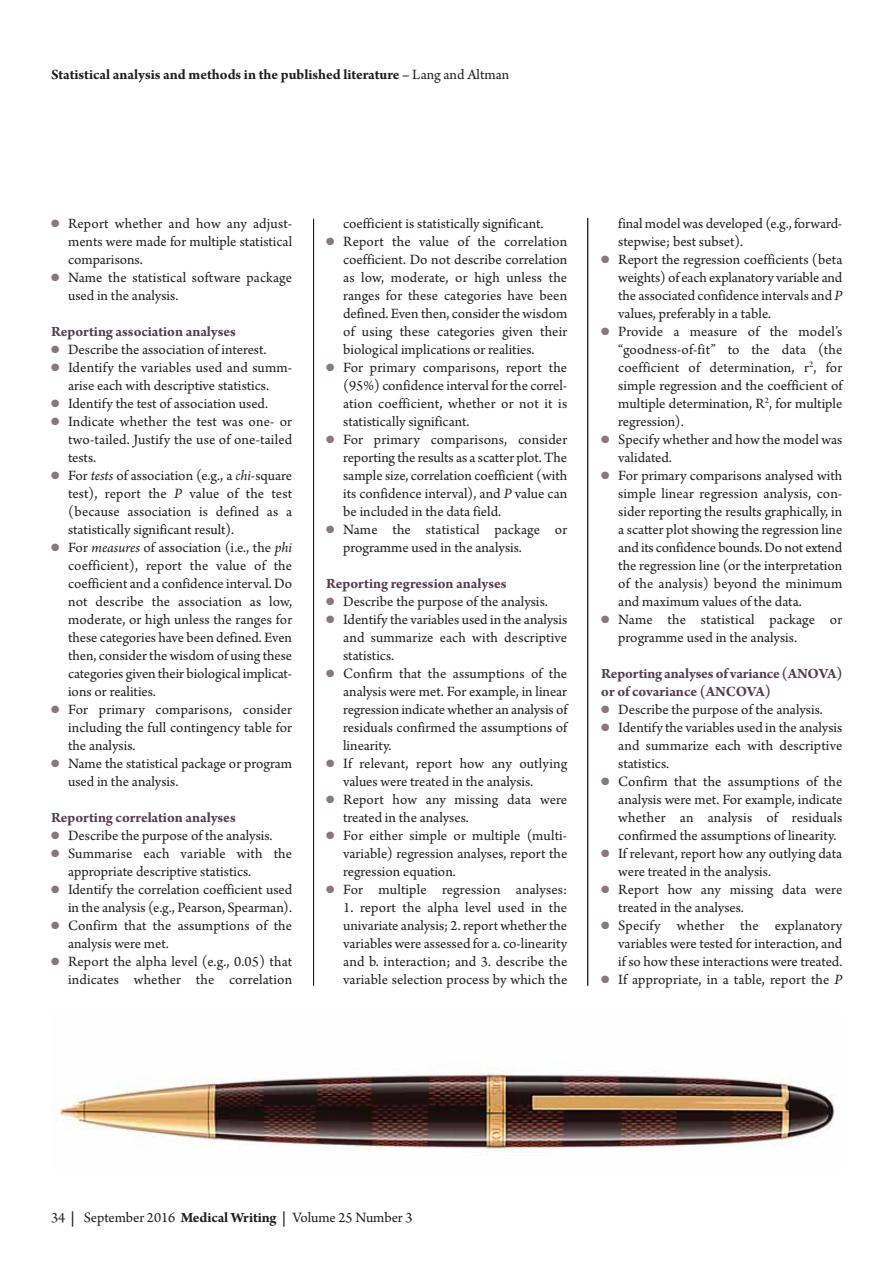
<style>
.page{position:relative;width:893px;height:1263px;background:#fff}
.page>*{position:absolute;margin:0;border:0;box-sizing:border-box;transform-origin:0 0}
.t1{font:15px/18px "Arno Pro";color:#231f20;text-align:justify}
.t2{font:700 15px/18px "Arno Pro";color:#573c4d}
.t3{font:700 15px "Arno Pro";color:#231f20}
.s1{font-weight:400}
.s2{color:#8a7580}
.s3{font-style:italic}
.s4{font-weight:700}
</style>
<div class="page">
<hr style="left:587px;top:218px;width:1px;height:768px;background:#231f20">
<hr style="left:313px;top:219px;width:1px;height:767px;background:#231f20">
<img style="left:51px;top:1067px;width:784px;height:82px">
<p class="t3" style="left:51px;top:69px;width:459px">Statistical analysis and methods in the published literature – <span class="s1">Lang and Altman</span></p>
<p class="t1" style="left:68px;top:216px;width:225px;text-indent:-17px"><span class="s2">●</span> Report whether and how any adjust - ments were made for multiple statistical comparisons.</p>
<p class="t1" style="left:68px;top:270px;width:225px;text-indent:-17px"><span class="s2">●</span> Name the statistical software package used in the analysis.</p>
<p class="t2" style="left:51px;top:324px;width:186px">Reporting association analyses</p>
<p class="t1" style="left:51px;top:342px;width:217px"><span class="s2">●</span> Describe the association of interest.</p>
<p class="t1" style="left:51px;top:360px;width:243px;text-align:center"><span class="s2">●</span> Identify the variables used and summ - arise each with descriptive statistics.</p>
<p class="t1" style="left:51px;top:396px;width:218px"><span class="s2">●</span> Identify the test of association used.</p>
<p class="t1" style="left:68px;top:414px;width:225px;text-indent:-17px"><span class="s2">●</span> Indicate whether the test was one- or two-tailed. Justify the use of one-tailed tests.</p>
<p class="t1" style="left:68px;top:468px;width:225px;text-indent:-17px"><span class="s2">●</span> For <span class="s3">tests</span> of association (e.g., a <span class="s3">chi</span>-square test), report the <span class="s3">P</span> value of the test (because association is defined as a statistically significant result).</p>
<p class="t1" style="left:68px;top:540px;width:226px;text-indent:-17px"><span class="s2">●</span> For <span class="s3">measures</span> of association (i.e., the <span class="s3">phi </span>coefficient), report the value of the coefficient and a confidence interval. Do not describe the association as low, moderate, or high unless the ranges for these categories have been defined. Even then, consider the wisdom of using these categories given their biological implicat - ions or realities.</p>
<p class="t1" style="left:68px;top:702px;width:225px;text-indent:-17px"><span class="s2">●</span> For primary comparisons, consider including the full contingency table for the analysis.</p>
<p class="t1" style="left:68px;top:756px;width:225px;text-indent:-17px"><span class="s2">●</span> Name the statistical package or program used in the analysis.</p>
<p class="t2" style="left:51px;top:810px;width:186px">Reporting correlation analyses</p>
<p class="t1" style="left:51px;top:828px;width:223px"><span class="s2">●</span> Describe the purpose of the analysis.</p>
<p class="t1" style="left:68px;top:846px;width:225px;text-indent:-17px"><span class="s2">●</span> Summarise each variable with the appropriate descriptive statistics.</p>
<p class="t1" style="left:51px;top:882px;width:243px;text-align:right"><span class="s2">●</span> Identify the correlation coefficient used in the analysis (e.g., Pearson, Spearman).</p>
<p class="t1" style="left:68px;top:918px;width:225px;text-indent:-17px"><span class="s2">●</span> Confirm that the assumptions of the analysis were met.</p>
<p class="t1" style="left:51px;top:954px;width:242px;text-align:right"><span class="s2">●</span> Report the alpha level (e.g., 0.05) that indicates whether the correlation</p>
<p class="t1" style="left:343px;top:216px;width:202px">coefficient is statistically significant.</p>
<p class="t1" style="left:343px;top:234px;width:226px;text-indent:-17px"><span class="s2">●</span> Report the value of the correlation coefficient. Do not describe correlation as low, moderate, or high unless the ranges for these categories have been defined. Even then, consider the wisdom of using these categories given their biological implications or realities.</p>
<p class="t1" style="left:343px;top:360px;width:225px;text-indent:-17px"><span class="s2">●</span> For primary comparisons, report the (95%) confidence interval for the correl - ation coefficient, whether or not it is statistically significant.</p>
<p class="t1" style="left:343px;top:432px;width:226px;text-indent:-17px"><span class="s2">●</span> For primary comparisons, consider reporting the results as a scatter plot. The sample size, correlation coefficient (with its confidence interval), and <span class="s3">P</span> value can be included in the data field.</p>
<p class="t1" style="left:343px;top:522px;width:225px;text-indent:-17px"><span class="s2">●</span> Name the statistical package or programme used in the analysis.</p>
<p class="t2" style="left:326px;top:576px;width:182px">Reporting regression analyses</p>
<p class="t1" style="left:326px;top:594px;width:223px"><span class="s2">●</span> Describe the purpose of the analysis.</p>
<p class="t1" style="left:343px;top:612px;width:225px;text-indent:-17px"><span class="s2">●</span> Identify the variables used in the analysis and summarize each with descriptive statistics.</p>
<p class="t1" style="left:343px;top:666px;width:225px;text-indent:-17px"><span class="s2">●</span> Confirm that the assumptions of the analysis were met. For example, in linear regression indicate whether an analysis of residuals confirmed the assumptions of linearity.</p>
<p class="t1" style="left:343px;top:756px;width:225px;text-indent:-17px"><span class="s2">●</span> If relevant, report how any outlying values were treated in the analysis.</p>
<p class="t1" style="left:343px;top:792px;width:225px;text-indent:-17px"><span class="s2">●</span> Report how any missing data were treated in the analyses.</p>
<p class="t1" style="left:343px;top:828px;width:226px;text-indent:-17px"><span class="s2">●</span> For either simple or multiple (multi - variable) regression analyses, report the regression equation.</p>
<p class="t1" style="left:326px;top:882px;width:242px"><span class="s2">●</span> For multiple regression analyses:</p>
<p class="t1" style="left:343px;top:900px;width:226px">1. report the alpha level used in the univariate analysis; 2. report whether the variables were assessed for a. co-linearity and b. interaction; and 3. describe the variable selection process by which the</p>
<p class="t1" style="left:618px;top:216px;width:225px">final model was developed (e.g., forward&shy;stepwise; best subset).</p>
<p class="t1" style="left:618px;top:252px;width:226px;text-indent:-17px"><span class="s2">●</span> Report the regression coefficients (beta weights) of each explanatory variable and the associated confidence intervals and <span class="s3">P </span>values, preferably in a table.</p>
<p class="t1" style="left:618px;top:324px;width:225px;text-indent:-17px"><span class="s2">●</span> Provide a measure of the model’s “goodness-of-fit” to the data (the coefficient of determination, r<sup>2</sup>, for simple regression and the coefficient of multiple determination, R<sup>2</sup>, for multiple regression).</p>
<p class="t1" style="left:618px;top:432px;width:226px;text-indent:-17px"><span class="s2">●</span> Specify whether and how the model was validated.</p>
<p class="t1" style="left:618px;top:468px;width:225px;text-indent:-17px"><span class="s2">●</span> For primary comparisons analysed with simple linear regression analysis, con - sider reporting the results graphically, in a scatter plot showing the regression line and its confidence bounds. Do not extend the regression line (or the interpretation of the analysis) beyond the minimum and maximum values of the data.</p>
<p class="t1" style="left:618px;top:612px;width:225px;text-indent:-17px"><span class="s2">●</span> Name the statistical package or programme used in the analysis.</p>
<p class="t2" style="left:601px;top:666px;width:242px">Reporting analyses of variance (ANOVA) or of covariance (ANCOVA)</p>
<p class="t1" style="left:601px;top:702px;width:223px"><span class="s2">●</span> Describe the purpose of the analysis.</p>
<p class="t1" style="left:618px;top:720px;width:225px;text-indent:-17px"><span class="s2">●</span> Identify the variables used in the analysis and summarize each with descriptive statistics.</p>
<p class="t1" style="left:618px;top:774px;width:225px;text-indent:-17px"><span class="s2">●</span> Confirm that the assumptions of the analysis were met. For example, indicate whether an analysis of residuals confirmed the assumptions of linearity.</p>
<p class="t1" style="left:618px;top:846px;width:225px;text-indent:-17px"><span class="s2">●</span> If relevant, report how any outlying data were treated in the analysis.</p>
<p class="t1" style="left:618px;top:882px;width:225px;text-indent:-17px"><span class="s2">●</span> Report how any missing data were treated in the analyses.</p>
<p class="t1" style="left:618px;top:918px;width:226px;text-indent:-17px"><span class="s2">●</span> Specify whether the explanatory variables were tested for interaction, and if so how these interactions were treated.</p>
<p class="t1" style="left:601px;top:972px;width:242px"><span class="s2">●</span> If appropriate, in a table, report the <span class="s3">P</span></p>
<p class="t1" style="left:51px;top:1210px;width:363px">34 <span class="s4">|</span> September 2016 <span class="s4">Medical Writing |</span> Volume 25 Number 3</p>
</div>
